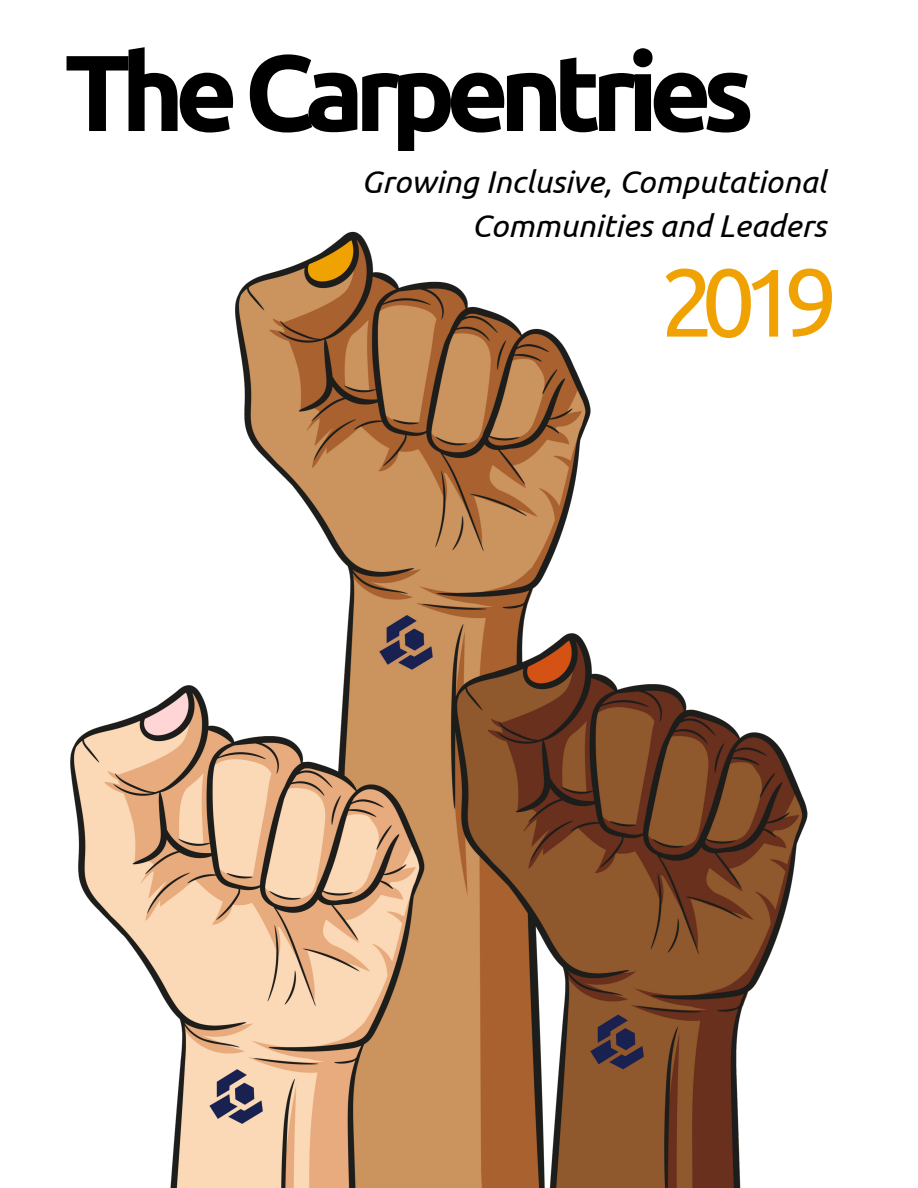
<style>
.page{position:relative;width:918px;height:1188px;background:#fff}
.page>*{position:absolute;margin:0;border:0;box-sizing:border-box;transform-origin:0 0}
.t1{font:700 108px "Ubuntu";letter-spacing:-.09em;color:#000}
.t2{font:96px "Ubuntu";color:#f0a202}
.t3{font:italic 31.5px/43.8px "Ubuntu";color:#000;text-align:right}
</style>
<div class="page">
<img style="left:70px;top:231px;width:738px;height:957px">
<h1 class="t1" style="left:64px;top:30px;width:692px">TheCarpentries</h1>
<p class="t3" style="left:362px;top:160px;width:466px">Growing Inclusive, Computational<br>Communities and Leaders</p>
<h2 class="t2" style="left:660px;top:247px;width:179px">2019</h2>
</div>
